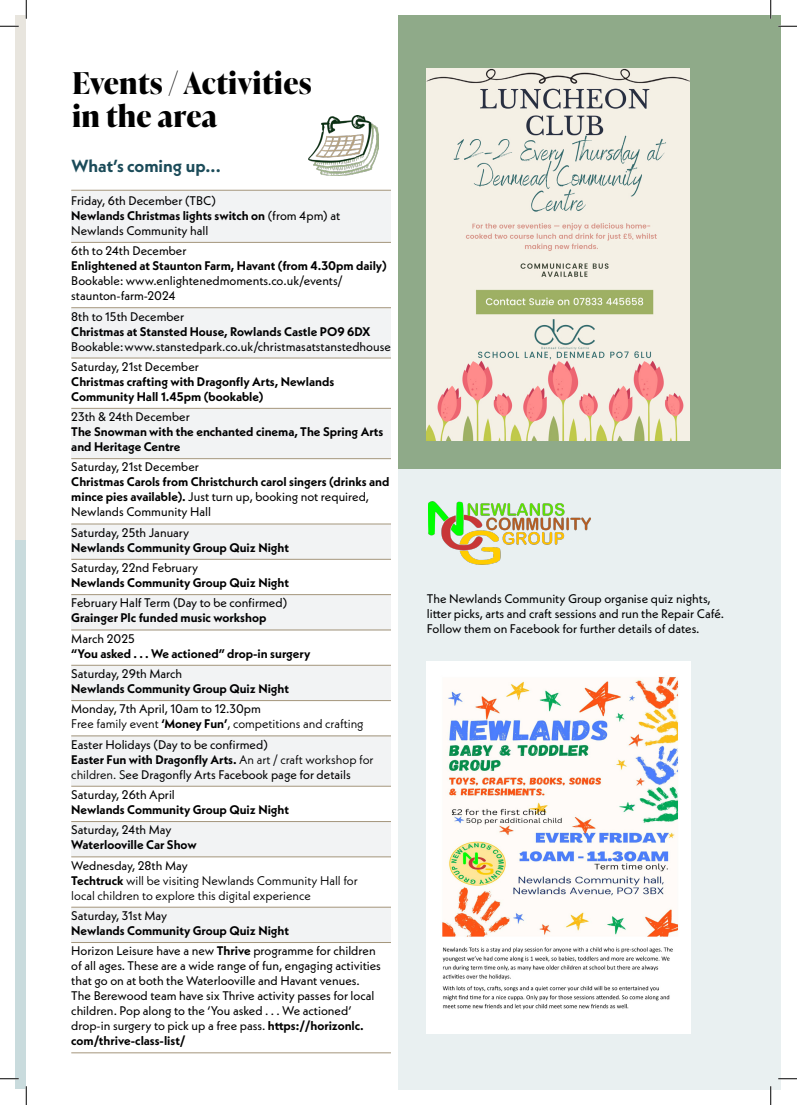
<style>
.page{position:relative;width:797px;height:1105px;background:#fff}
.page>*{position:absolute;margin:0;border:0;box-sizing:border-box;transform-origin:0 0}
.t1{font:700 30px/32.5px "Ivy Presto Display";letter-spacing:.01em;color:#000}
.t2{font:700 17.5px "Neue Kabel";color:#1b4b59}
.Berewood___Text{font:12.5px/15px "Neue Kabel";color:#000001}
.Berewood___Text-2{font:700 12.5px/15px "Neue Kabel";color:#000001}
.Berewood___Text-3{font:12.5px/15px "Neue Kabel";color:#000001}
.s1{font-weight:700}
.s2{font-weight:400}
.s3{font-style:inherit}
</style>
<div class="page">
<div style="left:16px;top:16px;width:10px;height:524px;background:#e8e5de"></div>
<div style="left:398px;top:469px;width:383px;height:620px;background:#e9f0f1"></div>
<div style="left:398px;top:16px;width:383px;height:453px;background:#8faa89"></div>
<div style="left:16px;top:540px;width:10px;height:548px;background:#c9dbdd"></div>
<img style="left:427px;top:69px;width:262px;height:371px">
<img style="left:427px;top:661px;width:263px;height:373px">
<div style="left:71px;top:190px;width:320px;height:52px;background:#f2f3f4"></div>
<div style="left:71px;top:308px;width:320px;height:50px;background:#f2f3f4"></div>
<div style="left:71px;top:409px;width:320px;height:50px;background:#f2f3f4"></div>
<div style="left:71px;top:524px;width:320px;height:34px;background:#f2f3f4"></div>
<div style="left:71px;top:595px;width:320px;height:36px;background:#f2f3f4"></div>
<div style="left:71px;top:665px;width:320px;height:36px;background:#f2f3f4"></div>
<div style="left:71px;top:736px;width:320px;height:50px;background:#f2f3f4"></div>
<div style="left:71px;top:821px;width:320px;height:36px;background:#f2f3f4"></div>
<div style="left:71px;top:907px;width:320px;height:36px;background:#f2f3f4"></div>
<hr style="left:71px;top:190px;width:320px;height:1px;background:#a5967c">
<hr style="left:71px;top:242px;width:320px;height:1px;background:#a5967c">
<hr style="left:71px;top:307px;width:320px;height:1px;background:#a5967c">
<hr style="left:71px;top:358px;width:320px;height:1px;background:#a5967c">
<hr style="left:71px;top:408px;width:320px;height:1px;background:#a5967c">
<hr style="left:71px;top:458px;width:320px;height:1px;background:#a5967c">
<hr style="left:71px;top:523px;width:320px;height:1px;background:#a5967c">
<hr style="left:71px;top:559px;width:320px;height:1px;background:#a5967c">
<hr style="left:71px;top:594px;width:320px;height:1px;background:#a5967c">
<hr style="left:71px;top:629px;width:320px;height:1px;background:#a5967c">
<hr style="left:71px;top:665px;width:320px;height:1px;background:#a5967c">
<hr style="left:71px;top:700px;width:320px;height:1px;background:#a5967c">
<hr style="left:71px;top:735px;width:320px;height:1px;background:#a5967c">
<hr style="left:71px;top:786px;width:320px;height:1px;background:#a5967c">
<hr style="left:71px;top:821px;width:320px;height:1px;background:#a5967c">
<hr style="left:71px;top:856px;width:320px;height:1px;background:#a5967c">
<hr style="left:71px;top:907px;width:320px;height:1px;background:#a5967c">
<hr style="left:71px;top:942px;width:320px;height:1px;background:#a5967c">
<hr style="left:71px;top:1052px;width:320px;height:1px;background:#a5967c">
<img style="left:308px;top:116px;width:71px;height:60px">
<img style="left:428px;top:501px;width:163px;height:63px">
<svg style="left:0;top:25px;width:19px;height:2px"></svg>
<svg style="left:778px;top:25px;width:19px;height:2px"></svg>
<svg style="left:0;top:1078px;width:19px;height:1px"></svg>
<svg style="left:778px;top:1078px;width:19px;height:1px"></svg>
<svg style="left:25px;top:0;width:2px;height:19px"></svg>
<svg style="left:25px;top:1086px;width:2px;height:19px"></svg>
<svg style="left:770px;top:0;width:1px;height:19px"></svg>
<svg style="left:770px;top:1086px;width:1px;height:19px"></svg>
<p class="t1" style="left:72px;top:66px;width:241px">Events / Activities in the area</p>
<p class="t2" style="left:71px;top:155px;width:151px">What’s coming up...</p>
<p class="Berewood___Text" style="left:71px;top:193px;width:270px">Friday, 6th December (TBC)<br><span class="s1">Newlands Christmas lights switch on</span> (from 4pm) at<br>Newlands Community hall</p>
<p class="Berewood___Text" style="left:71px;top:243px;width:317px">6th to 24th December<br><span class="s1">Enlightened at Staunton Farm, Havant (from 4.30pm daily)<br></span>Bookable: www.enlightenedmoments.co.uk/events/ staunton-farm-2024</p>
<p class="Berewood___Text" style="left:71px;top:308px;width:321px">8th to 15th December<br><span class="s1">Christmas at Stansted House, Rowlands Castle PO9 6DX<br></span>Bookable: www.stanstedpark.co.uk/christmasatstanstedhouse</p>
<p class="Berewood___Text-2" style="left:71px;top:359px;width:264px"><span class="s2">Saturday, 21st December<br></span>Christmas crafting with Dragonfly Arts, Newlands<br>Community Hall 1.45pm (bookable)</p>
<p class="Berewood___Text-2" style="left:71px;top:409px;width:313px"><span class="s2">23th &amp; 24th December<br></span>The Snowman with the enchanted cinema, The Spring Arts and Heritage Centre</p>
<p class="Berewood___Text-2" style="left:71px;top:459px;width:320px"><span class="s2">Saturday, 21st December<br></span>Christmas Carols from Christchurch carol singers (drinks and mince pies available). <span class="s2">Just turn up, booking not required, Newlands Community Hall</span></p>
<p class="Berewood___Text-2" style="left:71px;top:525px;width:219px"><span class="s2">Saturday, 25th January<br></span>Newlands Community Group Quiz Night</p>
<p class="Berewood___Text-2" style="left:71px;top:560px;width:219px"><span class="s2">Saturday, 22nd February<br></span>Newlands Community Group Quiz Night</p>
<p class="Berewood___Text" style="left:71px;top:595px;width:217px">February Half Term (Day to be confirmed)<br><span class="s1">Grainger Plc funded music workshop</span></p>
<p class="Berewood___Text-2" style="left:71px;top:631px;width:241px"><span class="s2">March 2025<br></span>“You asked . . . We actioned” drop-in surgery</p>
<p class="Berewood___Text-2" style="left:71px;top:666px;width:219px"><span class="s2">Saturday, 29th March<br></span>Newlands Community Group Quiz Night</p>
<p class="Berewood___Text-3" style="left:71px;top:701px;width:294px"><span class="s3">Monday, 7th April, 10am to 12.30pm<br></span>Free family event <span class="s1">‘Money Fun’</span>, competitions and crafting</p>
<p class="Berewood___Text" style="left:71px;top:737px;width:304px">Easter Holidays (Day to be confirmed)<br><span class="s1">Easter Fun with Dragonfly Arts.</span> <span class="s3">An art / craft workshop for children. S</span>ee Dragonfly Arts Facebook page for details</p>
<p class="Berewood___Text-2" style="left:71px;top:787px;width:219px"><span class="s2">Saturday, 26th April<br></span>Newlands Community Group Quiz Night</p>
<p class="Berewood___Text-2" style="left:71px;top:822px;width:127px"><span class="s2">Saturday, 24th May<br></span>Waterlooville Car Show</p>
<p class="Berewood___Text-3" style="left:71px;top:858px;width:288px"><span class="s3">Wednesday, 28th May<br></span><span class="s1">Techtruck</span> will be visiting Newlands Community Hall for local children to explore this digital experience</p>
<p class="Berewood___Text-2" style="left:71px;top:908px;width:219px"><span class="s2">Saturday, 31st May<br></span>Newlands Community Group Quiz Night</p>
<p class="Berewood___Text" style="left:71px;top:943px;width:311px">Horizon Leisure have a new <span class="s1">Thrive</span> programme for children of all ages. These are a wide range of fun, engaging activities that go on at both the Waterlooville and Havant venues.<br>The Berewood team have six Thrive activity passes for local children. Pop along to the ‘You asked . . . We actioned’ drop-in surgery to pick up a free pass. <span class="s1">https://horizonlc. com/thrive-class-list/</span></p>
<p class="Berewood___Text" style="left:427px;top:591px;width:299px">The Newlands Community Group organise quiz nights, litter picks, arts and craft sessions and run the Repair Café.<br>Follow them on Facebook for further details of dates.</p>
</div>
